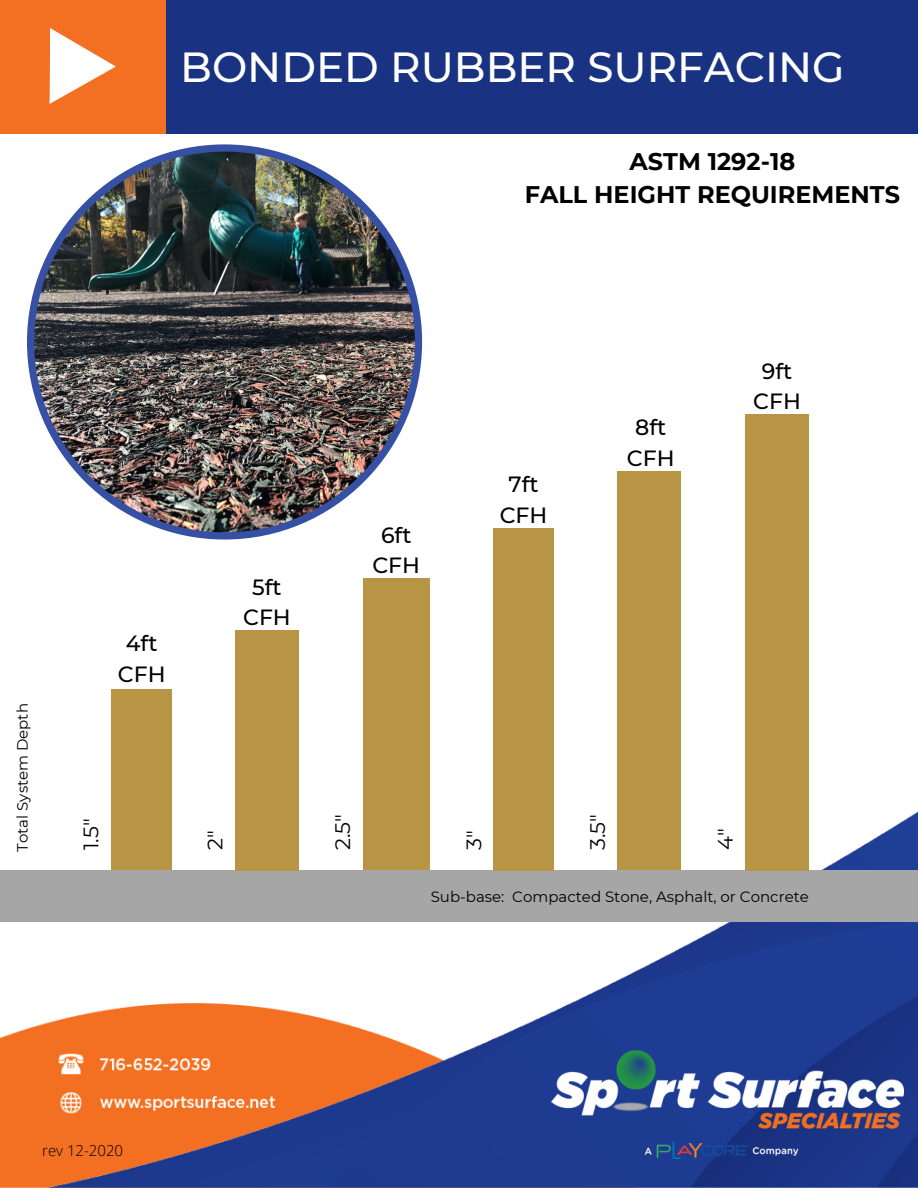
<style>
.page{position:relative;width:918px;height:1188px;background:#fff}
.page>*{position:absolute;margin:0;border:0;box-sizing:border-box;transform-origin:0 0}
.t1{font:500 42px "Montserrat";color:#fff}
.t2{font:700 24px "Montserrat";color:#000}
.t3{font:500 22.05px "Montserrat";color:#000}
.t4{font:21px "Montserrat";color:#000}
.t5{font:15px "Montserrat";color:#000}
.t6{font:300 15px "Open Sans";color:#000}
</style>
<div class="page">
<img style="left:0;top:721px;width:918px;height:467px">
<div style="left:0;top:870px;width:918px;height:52px;background:#a6a6a6"></div>
<div style="left:111px;top:689px;width:60px;height:181px;background:#b89545"></div>
<div style="left:235px;top:630px;width:64px;height:240px;background:#b89545"></div>
<div style="left:363px;top:579px;width:66px;height:291px;background:#b89545"></div>
<div style="left:493px;top:528px;width:61px;height:342px;background:#b89545"></div>
<div style="left:618px;top:471px;width:63px;height:399px;background:#b89545"></div>
<div style="left:745px;top:414px;width:64px;height:456px;background:#b89545"></div>
<div style="left:0;top:0;width:918px;height:133px;background:#193281"></div>
<div style="left:0;top:0;width:166px;height:133px;background:#f37022"></div>
<svg style="left:49px;top:28px;width:67px;height:76px"></svg>
<img style="left:552px;top:1051px;width:352px;height:108px">
<img style="left:27px;top:144px;width:395px;height:396px">
<p class="t1" style="left:180px;top:42px;width:666px">BONDED RUBBER SURFACING</p>
<p class="t2" style="left:630px;top:147px;width:167px">ASTM 1292-18</p>
<p class="t2" style="left:525px;top:179px;width:377px">FALL HEIGHT REQUIREMENTS</p>
<p class="t5" style="left:13px;top:852px;width:150px;rotate:-90deg">Total System Depth</p>
<p class="t3" style="left:126px;top:630px;width:33px">4ft</p>
<p class="t3" style="left:118px;top:661px;width:49px">CFH</p>
<p class="t3" style="left:252px;top:573px;width:31px">5ft</p>
<p class="t3" style="left:243px;top:604px;width:49px">CFH</p>
<p class="t3" style="left:381px;top:521px;width:32px">6ft</p>
<p class="t3" style="left:372px;top:552px;width:49px">CFH</p>
<p class="t3" style="left:509px;top:471px;width:32px">7ft</p>
<p class="t3" style="left:500px;top:501px;width:49px">CFH</p>
<p class="t3" style="left:635px;top:414px;width:33px">8ft</p>
<p class="t3" style="left:627px;top:445px;width:49px">CFH</p>
<p class="t3" style="left:762px;top:357px;width:32px">9ft</p>
<p class="t3" style="left:753px;top:388px;width:49px">CFH</p>
<p class="t4" style="left:78px;top:850px;width:33px;rotate:-90deg">1.5"</p>
<p class="t4" style="left:202px;top:850px;width:21px;rotate:-90deg">2"</p>
<p class="t4" style="left:330px;top:850px;width:38px;rotate:-90deg">2.5"</p>
<p class="t4" style="left:461px;top:850px;width:21px;rotate:-90deg">3"</p>
<p class="t4" style="left:585px;top:850px;width:37px;rotate:-90deg">3.5"</p>
<p class="t4" style="left:712px;top:850px;width:23px;rotate:-90deg">4"</p>
<p class="t5" style="left:431px;top:887px;width:380px">Sub-base: Compacted Stone, Asphalt, or Concrete</p>
<p class="t6" style="left:42px;top:1140px;width:83px">rev 12-2020</p>
</div>
